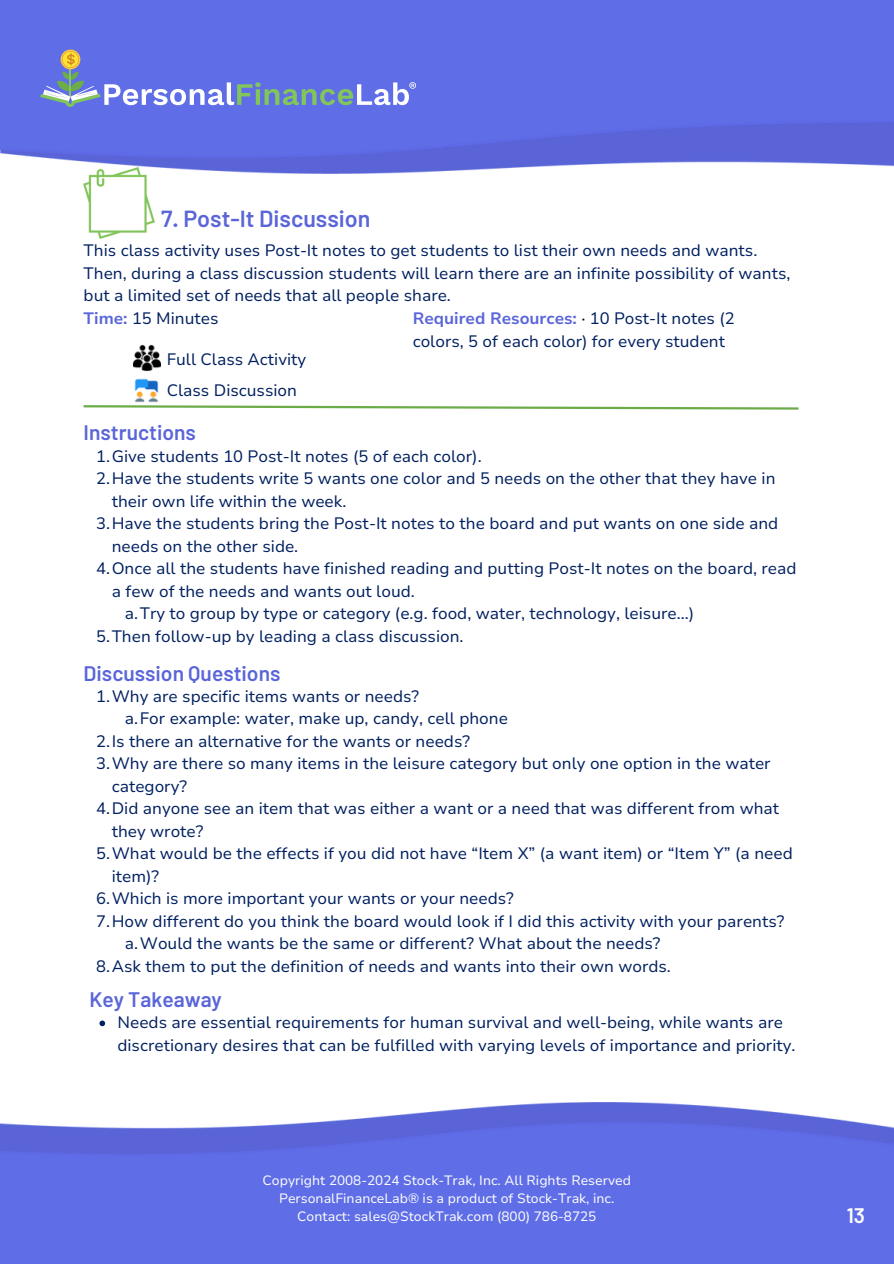
<style>
.page{position:relative;width:894px;height:1264px;background:#fff}
.page>*{position:absolute;margin:0;border:0;box-sizing:border-box;transform-origin:0 0}
.t1{font:600 23.25px "Barlow";color:#5a65d9}
.t2{font:600 21px "Barlow";color:#5a65d9}
.t3{font:600 21px "Barlow";color:#fff}
.t4{font:16.5px/22.5px "Nunito Sans 10 pt";color:#002060}
.t5{font:13.5px "Nunito Sans 10 pt";color:#fff}
.s1{font-weight:700;color:#5a65d9}
.s2{color:#000}
</style>
<div class="page">
<img style="left:47px;top:158px;width:846px;height:16px">
<img style="left:0;top:0;width:893px;height:158px">
<div style="left:61px;top:50px;width:19px;height:19px;background:#ffc947;border-radius:50%"></div>
<svg style="left:40px;top:51px;width:376px;height:56px;background:#7182db"></svg>
<img style="left:318px;top:1102px;width:538px;height:20px">
<img style="left:0;top:1122px;width:893px;height:141px">
<svg style="left:83px;top:405px;width:716px;height:5px"></svg>
<img style="left:134px;top:378px;width:25px;height:25px">
<img style="left:133px;top:345px;width:27px;height:27px">
<img style="left:84px;top:168px;width:70px;height:70px">
<svg style="left:99px;top:1020px;width:6px;height:6px"></svg>
<p class="t1" style="left:161px;top:203px;width:211px">7. Post-It Discussion</p>
<h2 class="t4" style="left:84px;top:240px;width:708px">This class activity uses Post-It notes to get students to list their own needs and wants.<br>Then, during a class discussion students will learn there are an infinite possibility of wants, but a limited set of needs that all people share.</h2>
<h1 class="t4" style="left:84px;top:307px;width:136px"><span class="s1">Time:</span> 15 Minutes</h1>
<p class="t4" style="left:412px;top:307px;width:323px"><span class="s1">Required Resources:</span> <span class="s2">·</span> 10 Post-It notes (2 colors, 5 of each color) for every student</p>
<p class="t4" style="left:167px;top:343px;width:141px;line-height:31.5px">Full Class Activity<br>Class Discussion</p>
<h2 class="t2" style="left:84px;top:419px;width:114px">Instructions</h2>
<h1 class="t4" style="left:96px;top:445px;width:387px">1.Give students 10 Post-It notes (5 of each color).</h1>
<p class="t4" style="left:112px;top:467px;width:665px;text-indent:-16px">2.Have the students write 5 wants one color and 5 needs on the other that they have in their own life within the week.</p>
<p class="t4" style="left:112px;top:512px;width:668px;text-indent:-16px">3.Have the students bring the Post-It notes to the board and put wants on one side and needs on the other side.</p>
<p class="t4" style="left:112px;top:557px;width:686px;text-indent:-16px">4.Once all the students have finished reading and putting Post-It notes on the board, read a few of the needs and wants out loud.</p>
<p class="t4" style="left:125px;top:602px;width:570px">a.Try to group by type or category (e.g. food, water, technology, leisure...)</p>
<p class="t4" style="left:96px;top:625px;width:369px">5.Then follow-up by leading a class discussion.</p>
<h1 class="t2" style="left:84px;top:659px;width:198px">Discussion Questions</h1>
<p class="t4" style="left:96px;top:685px;width:324px">1.Why are specific items wants or needs?</p>
<p class="t4" style="left:125px;top:707px;width:384px">a.For example: water, make up, candy, cell phone</p>
<p class="t4" style="left:96px;top:730px;width:375px">2.Is there an alternative for the wants or needs?</p>
<p class="t4" style="left:112px;top:752px;width:660px;text-indent:-16px">3.Why are there so many items in the leisure category but only one option in the water category?</p>
<p class="t4" style="left:112px;top:797px;width:668px;text-indent:-16px">4.Did anyone see an item that was either a want or a need that was different from what they wrote?</p>
<p class="t4" style="left:112px;top:842px;width:682px;text-indent:-16px">5.What would be the effects if you did not have “Item X” (a want item) or “Item Y” (a need item)?</p>
<p class="t4" style="left:96px;top:887px;width:419px">6.Which is more important your wants or your needs?</p>
<p class="t4" style="left:96px;top:910px;width:689px">7.How different do you think the board would look if I did this activity with your parents?</p>
<p class="t4" style="left:125px;top:932px;width:537px">a.Would the wants be the same or different? What about the needs?</p>
<p class="t4" style="left:96px;top:955px;width:576px">8.Ask them to put the definition of needs and wants into their own words.</p>
<p class="t2" style="left:89px;top:986px;width:134px">Key Takeaway</p>
<p class="t4" style="left:117px;top:1011px;width:679px">Needs are essential requirements for human survival and well-being, while wants are discretionary desires that can be fulfilled with varying levels of importance and priority.</p>
<p class="t5" style="left:262px;top:1171px;width:370px">Copyright 2008-2024 Stock-Trak, Inc. All Rights Reserved</p>
<p class="t5" style="left:279px;top:1189px;width:337px">PersonalFinanceLab® is a product of Stock-Trak, inc.</p>
<h1 class="t5" style="left:297px;top:1207px;width:300px">Contact: sales@StockTrak.com (800) 786-8725</h1>
<p class="t3" style="left:846px;top:1202px;width:20px">13</p>
</div>
